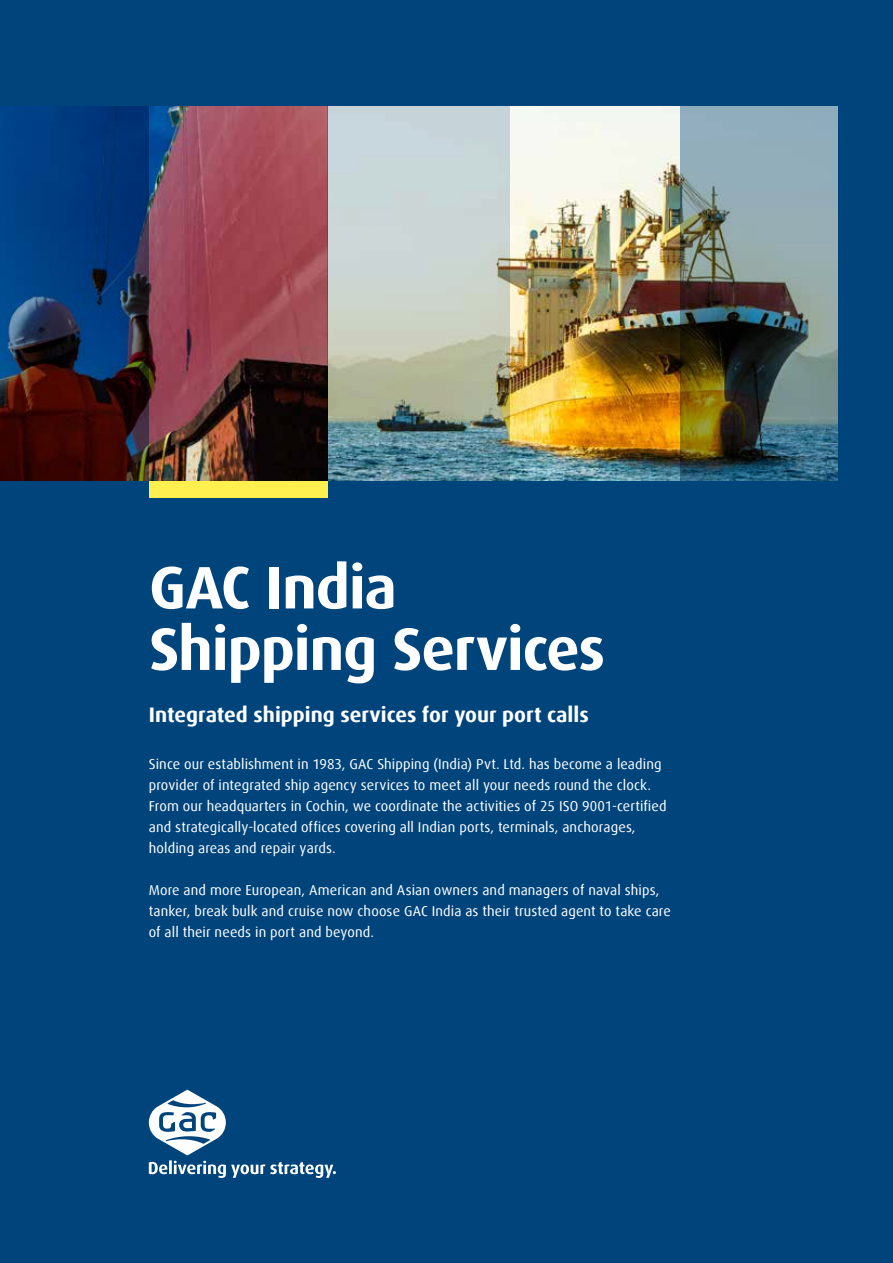
<style>
.page{position:relative;width:893px;height:1263px;background:#00447c}
.page>*{position:absolute;margin:0;border:0;box-sizing:border-box;transform-origin:0 0}
.t1{font:700 60px/61.5px "Dax Offc";letter-spacing:-.02em;color:#fff}
.t2{font:700 21px "Dax Offc";color:#fff}
.t3{font:14.25px/21px "Dax Offc";letter-spacing:.01em;color:#fff}
</style>
<div class="page">
<div style="left:149px;top:480px;width:178px;height:17px;background:#fff04f"></div>
<img style="left:510px;top:106px;width:170px;height:374px">
<img style="left:149px;top:106px;width:178px;height:374px">
<svg style="left:149px;top:1090px;width:187px;height:88px"></svg>
<svg style="left:0;top:106px;width:149px;height:374px"></svg>
<img style="left:680px;top:106px;width:158px;height:374px">
<svg style="left:327px;top:106px;width:183px;height:374px;background:#b0bfba"></svg>
<h1 class="t1" style="left:149px;top:557px;width:457px">GAC India<br>Shipping Services</h1>
<h2 class="t2" style="left:149px;top:702px;width:441px">Integrated shipping services for your port calls</h2>
<p class="t3" style="left:149px;top:754px;width:519px">Since our establishment in 1983, GAC Shipping (India) Pvt. Ltd. has become a leading provider of integrated ship agency services to meet all your needs round the clock.<br>From our headquarters in Cochin, we coordinate the activities of 25 ISO 9001-certified and strategically-located offices covering all Indian ports, terminals, anchorages, holding areas and repair yards.</p>
<p class="t3" style="left:149px;top:880px;width:524px">More and more European, American and Asian owners and managers of naval ships, tanker, break bulk and cruise now choose GAC India as their trusted agent to take care of all their needs in port and beyond.</p>
</div>
